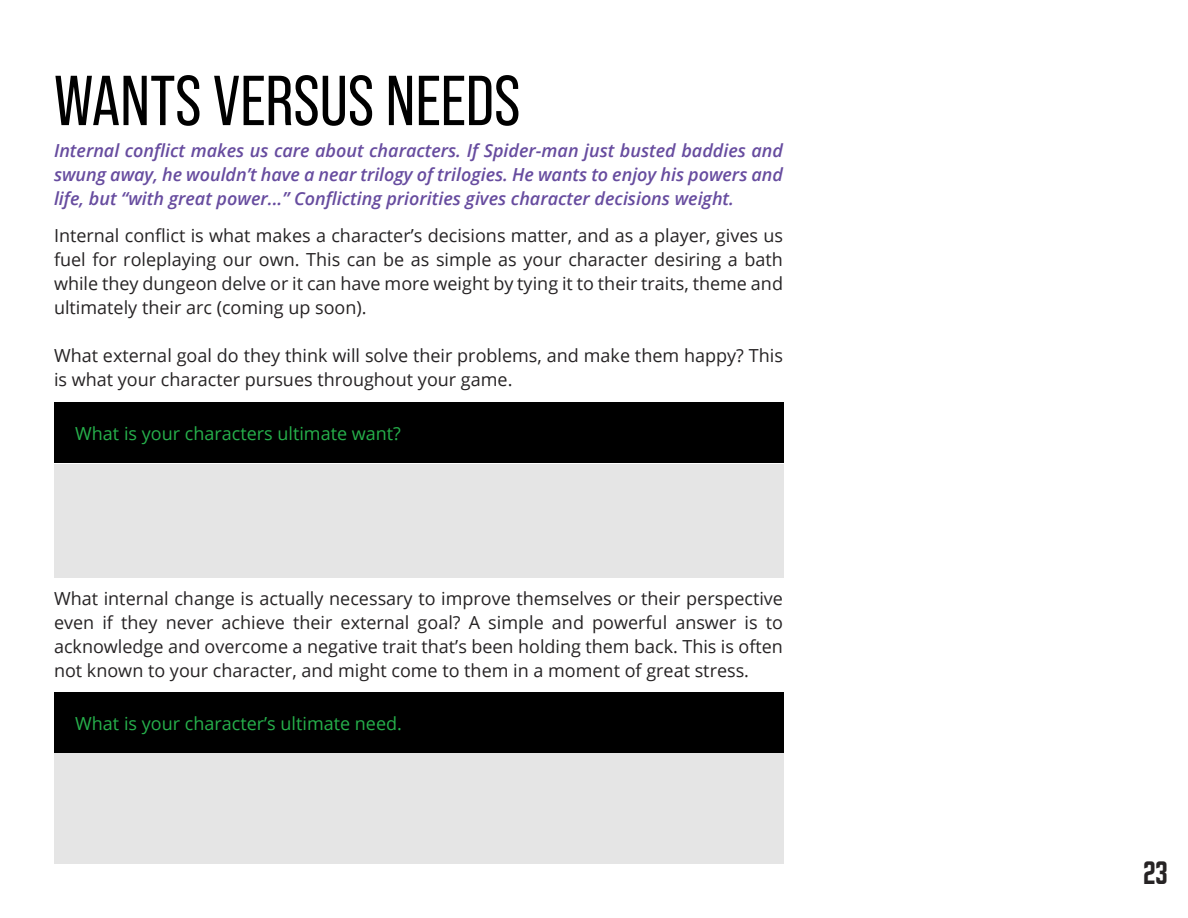
<style>
.page{position:relative;width:1188px;height:918px;background:#fff}
.page>*{position:absolute;margin:0;border:0;box-sizing:border-box;transform-origin:0 0}
.Page_Title{font:70.5px "Bebas Neue Pro";color:#000}
.t1{font:700 31.5px "Buyan";color:#262324}
.t2{font:18px/24px "Open Sans";color:#262324;text-align:justify}
.Topic_Intro{font:italic 600 18px/24px "Open Sans";color:#674c9f;text-align:justify}
.t3{font:18px "Open Sans";color:#26b04b}
</style>
<div class="page">
<div style="left:54px;top:464px;width:729px;height:114px;background:#e5e5e5"></div>
<div style="left:54px;top:403px;width:729px;height:60px;background:#000"></div>
<div style="left:54px;top:753px;width:729px;height:111px;background:#e5e5e5"></div>
<div style="left:54px;top:692px;width:729px;height:61px;background:#000"></div>
<p class="Page_Title" style="left:54px;top:61px;width:468px">WANTS VERSUS NEEDS</p>
<p class="Topic_Intro" style="left:54px;top:139px;width:731px">Internal conflict makes us care about characters. If Spider-man just busted baddies and swung away, he wouldn’t have a near trilogy of trilogies. He wants to enjoy his powers and life, but “with great power...” Conflicting priorities gives character decisions weight.</p>
<p class="t2" style="left:54px;top:223px;width:731px">Internal conflict is what makes a character’s decisions matter, and as a player, gives us fuel for roleplaying our own. This can be as simple as your character desiring a bath while they dungeon delve or it can have more weight by tying it to their traits, theme and ultimately their arc (coming up soon).</p>
<p class="t2" style="left:54px;top:343px;width:731px">What external goal do they think will solve their problems, and make them happy? This is what your character pursues throughout your game.</p>
<p class="t3" style="left:75px;top:421px;width:327px">What is your characters ultimate want?</p>
<p class="t2" style="left:54px;top:586px;width:731px">What internal change is actually necessary to improve themselves or their perspective even if they never achieve their external goal? A simple and powerful answer is to acknowledge and overcome a negative trait that’s been holding them back. This is often not known to your character, and might come to them in a moment of great stress.</p>
<p class="t3" style="left:75px;top:711px;width:328px">What is your character’s ultimate need.</p>
<h2 class="t1" style="left:1143px;top:857px;width:26px">23</h2>
</div>
